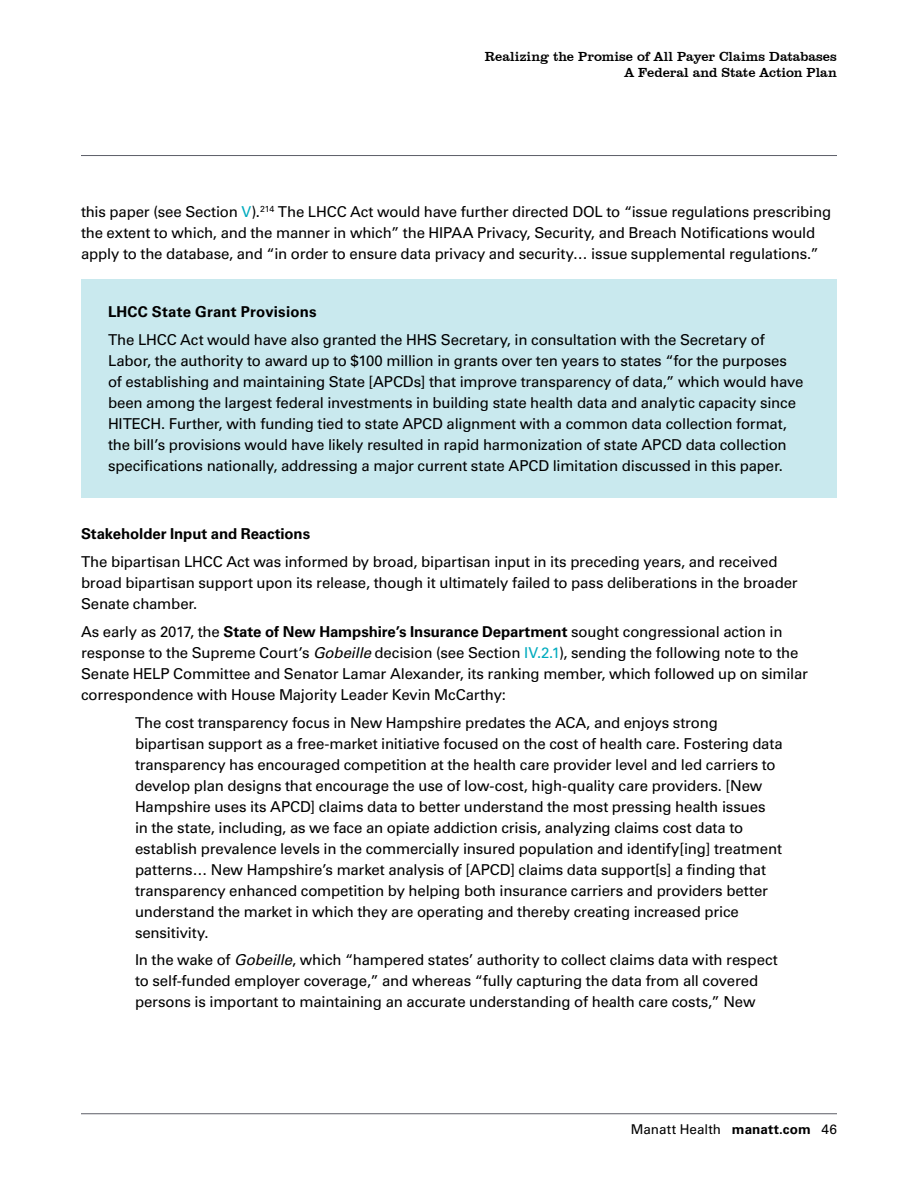
<style>
.page{position:relative;width:918px;height:1188px;background:#fff}
.page>*{position:absolute;margin:0;border:0;box-sizing:border-box;transform-origin:0 0}
.Text_1{font:15px/21px "Univers LT Std";letter-spacing:-.01em;color:#000}
.Heading_4{font:700 15px "Univers LT Std";letter-spacing:-.005em;color:#000}
.Text_1-2{font:700 15px "Univers LT Std";letter-spacing:.01em;color:#000}
.t1{font:13.5px/16.2px "Clarendon BT";color:#000;text-align:right}
.t2{font:13.5px "Univers LT Std";letter-spacing:.005em;color:#000}
.s1{color:#00abbe}
.s2{font-weight:700}
.s3{font-style:italic}
</style>
<div class="page">
<hr style="left:81px;top:155px;width:756px;height:1px;background:#5c5e67">
<hr style="left:81px;top:1113px;width:756px;height:1px;background:#5c5e67">
<div style="left:81px;top:279px;width:756px;height:219px;background:#c9e9ee"></div>
<p class="t1" style="left:485px;top:48px;width:354px">Realizing the Promise of All Payer Claims Databases<br>A Federal and State Action Plan</p>
<p class="Text_1" style="left:81px;top:201px;width:752px">this paper (see Section <span class="s1">V</span>).<sup>214</sup> The LHCC Act would have further directed DOL to “issue regulations prescribing the extent to which, and the manner in which” the HIPAA Privacy, Security, and Breach Notifications would apply to the database, and “in order to ensure data privacy and security… issue supplemental regulations.”</p>
<p class="Text_1-2" style="left:108px;top:303px;width:210px">LHCC State Grant Provisions</p>
<p class="Text_1" style="left:108px;top:329px;width:697px">The LHCC Act would have also granted the HHS Secretary, in consultation with the Secretary of Labor, the authority to award up to $100 million in grants over ten years to states “for the purposes of establishing and maintaining State [APCDs] that improve transparency of data,” which would have been among the largest federal investments in building state health data and analytic capacity since HITECH. Further, with funding tied to state APCD alignment with a common data collection format, the bill’s provisions would have likely resulted in rapid harmonization of state APCD data collection specifications nationally, addressing a major current state APCD limitation discussed in this paper.</p>
<p class="Heading_4" style="left:81px;top:525px;width:231px">Stakeholder Input and Reactions</p>
<p class="Text_1" style="left:81px;top:551px;width:718px">The bipartisan LHCC Act was informed by broad, bipartisan input in its preceding years, and received broad bipartisan support upon its release, though it ultimately failed to pass deliberations in the broader<br>Senate chamber.</p>
<p class="Text_1" style="left:81px;top:621px;width:728px">As early as 2017, the <span class="s2">State of New Hampshire’s Insurance Department</span> sought congressional action in response to the Supreme Court’s <span class="s3">Gobeille</span> decision (see Section <span class="s1">IV.2.1</span>), sending the following note to the Senate HELP Committee and Senator Lamar Alexander, its ranking member, which followed up on similar correspondence with House Majority Leader Kevin McCarthy:</p>
<p class="Text_1" style="left:135px;top:712px;width:649px">The cost transparency focus in New Hampshire predates the ACA, and enjoys strong bipartisan support as a free-market initiative focused on the cost of health care. Fostering data transparency has encouraged competition at the health care provider level and led carriers to develop plan designs that encourage the use of low-cost, high-quality care providers. [New Hampshire uses its APCD] claims data to better understand the most pressing health issues<br>in the state, including, as we face an opiate addiction crisis, analyzing claims cost data to establish prevalence levels in the commercially insured population and identify[ing] treatment patterns… New Hampshire’s market analysis of [APCD] claims data support[s] a finding that transparency enhanced competition by helping both insurance carriers and providers better understand the market in which they are operating and thereby creating increased price sensitivity.</p>
<p class="Text_1" style="left:135px;top:950px;width:644px">In the wake of <span class="s3">Gobeille</span>, which “hampered states’ authority to collect claims data with respect to self-funded employer coverage,” and whereas “fully capturing the data from all covered persons is important to maintaining an accurate understanding of health care costs,” New</p>
<p class="t2" style="left:631px;top:1121px;width:208px">Manatt Health <span class="s2">manatt.com</span> 46</p>
</div>
